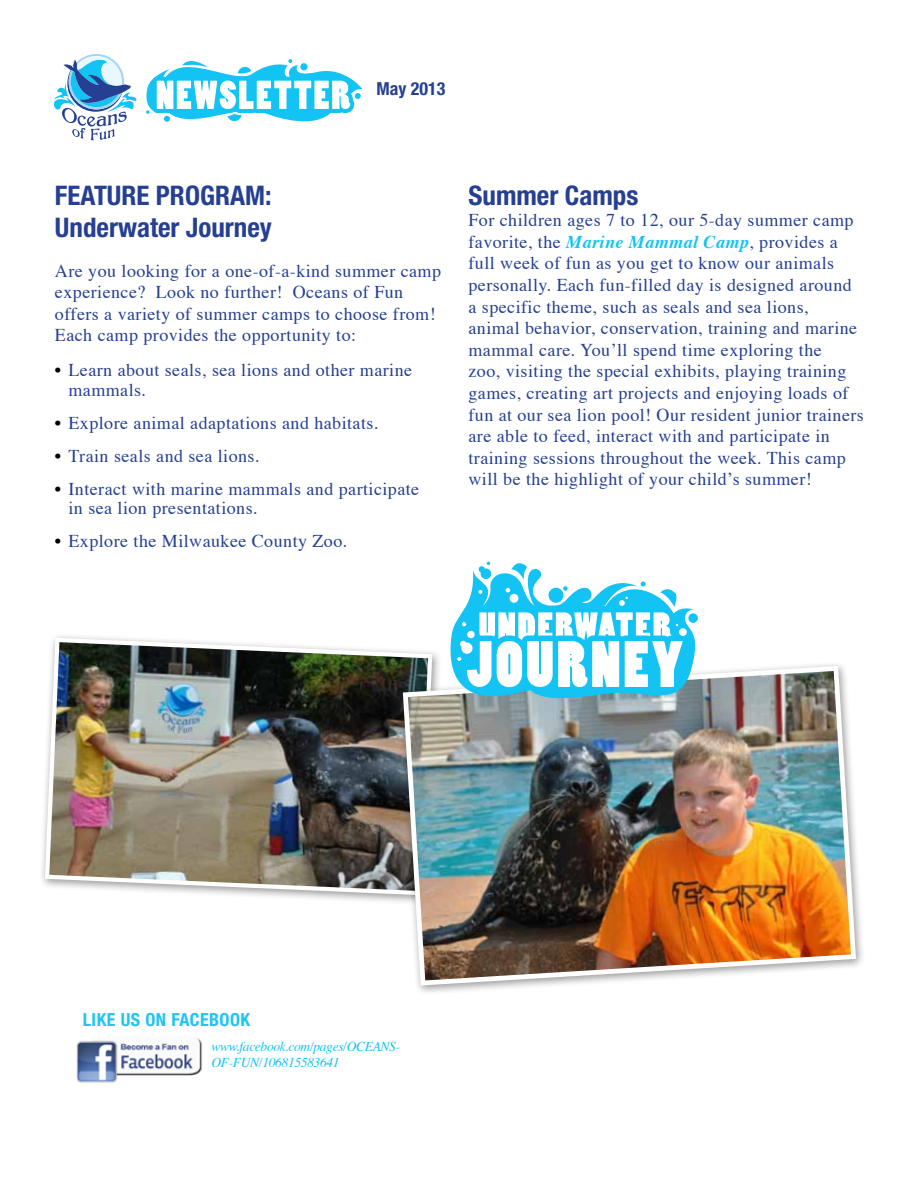
<style>
.page{position:relative;width:918px;height:1188px;background:#fff}
.page>*{position:absolute;margin:0;border:0;box-sizing:border-box;transform-origin:0 0}
.t1{font:700 condensed 27px/32.4px "Helvetica Neue";color:#253f92}
.t2{font:18px/21.6px "Times";letter-spacing:.025em;color:#253f92}
.t3{font:700 condensed 18px "Helvetica Neue";letter-spacing:.025em;color:#20c4f4}
.t4{font:700 condensed 18px "Helvetica Neue";color:#253f92}
.t5{font:italic 13.5px/16.2px "Times";letter-spacing:-.025em;color:#12c3f4}
.s1{color:#000}
.s2{font-weight:700;font-style:italic;color:#12c3f4}
</style>
<div class="page">
<svg style="left:54px;top:54px;width:308px;height:86px"></svg>
<img style="left:43px;top:636px;width:391px;height:261px">
<img style="left:76px;top:1038px;width:126px;height:45px">
<div style="left:397px;top:661px;width:469px;height:335px;background:#000;opacity:.4"></div>
<img style="left:400px;top:663px;width:459px;height:325px">
<svg style="left:447px;top:561px;width:252px;height:146px"></svg>
<p class="t4" style="left:376px;top:78px;width:70px">May 2013</p>
<h1 class="t1" style="left:55px;top:178px;width:218px">FEATURE PROGRAM:<br>Underwater Journey</h1>
<p class="t2" style="left:55px;top:258px;width:388px">Are you looking for a one-of-a-kind summer camp experience? Look no further! Oceans of Fun offers a variety of summer camps to choose from!<br>Each camp provides the opportunity to:</p>
<p class="t2" style="left:68px;top:359px;width:345px;line-height:19.5px;text-indent:-14px"><span class="s1">•</span> Learn about seals, sea lions and other marine mammals.</p>
<p class="t2" style="left:55px;top:411px;width:325px"><span class="s1">•</span> Explore animal adaptations and habitats.</p>
<p class="t2" style="left:55px;top:444px;width:206px"><span class="s1">•</span> Train seals and sea lions.</p>
<p class="t2" style="left:68px;top:478px;width:352px;line-height:19.5px;text-indent:-14px"><span class="s1">•</span> Interact with marine mammals and participate in sea lion presentations.</p>
<p class="t2" style="left:55px;top:529px;width:294px"><span class="s1">•</span> Explore the Milwaukee County Zoo.</p>
<h1 class="t1" style="left:468px;top:178px;width:171px">Summer Camps</h1>
<p class="t2" style="left:468px;top:208px;width:397px">For children ages 7 to 12, our 5-day summer camp favorite, the <span class="s2">Marine Mammal Camp</span>, provides a full week of fun as you get to know our animals personally. Each fun-filled day is designed around a specific theme, such as seals and sea lions, animal behavior, conservation, training and marine mammal care. You’ll spend time exploring the<br>zoo, visiting the special exhibits, playing training games, creating art projects and enjoying loads of fun at our sea lion pool! Our resident junior trainers are able to feed, interact with and participate in training sessions throughout the week. This camp will be the highlight of your child’s summer!</p>
<p class="t3" style="left:83px;top:1009px;width:169px">Like us on Facebook</p>
<p class="t5" style="left:211px;top:1037px;width:190px">www.facebook.com/pages/OCEANS-<br>OF-FUN/106815583641</p>
</div>
